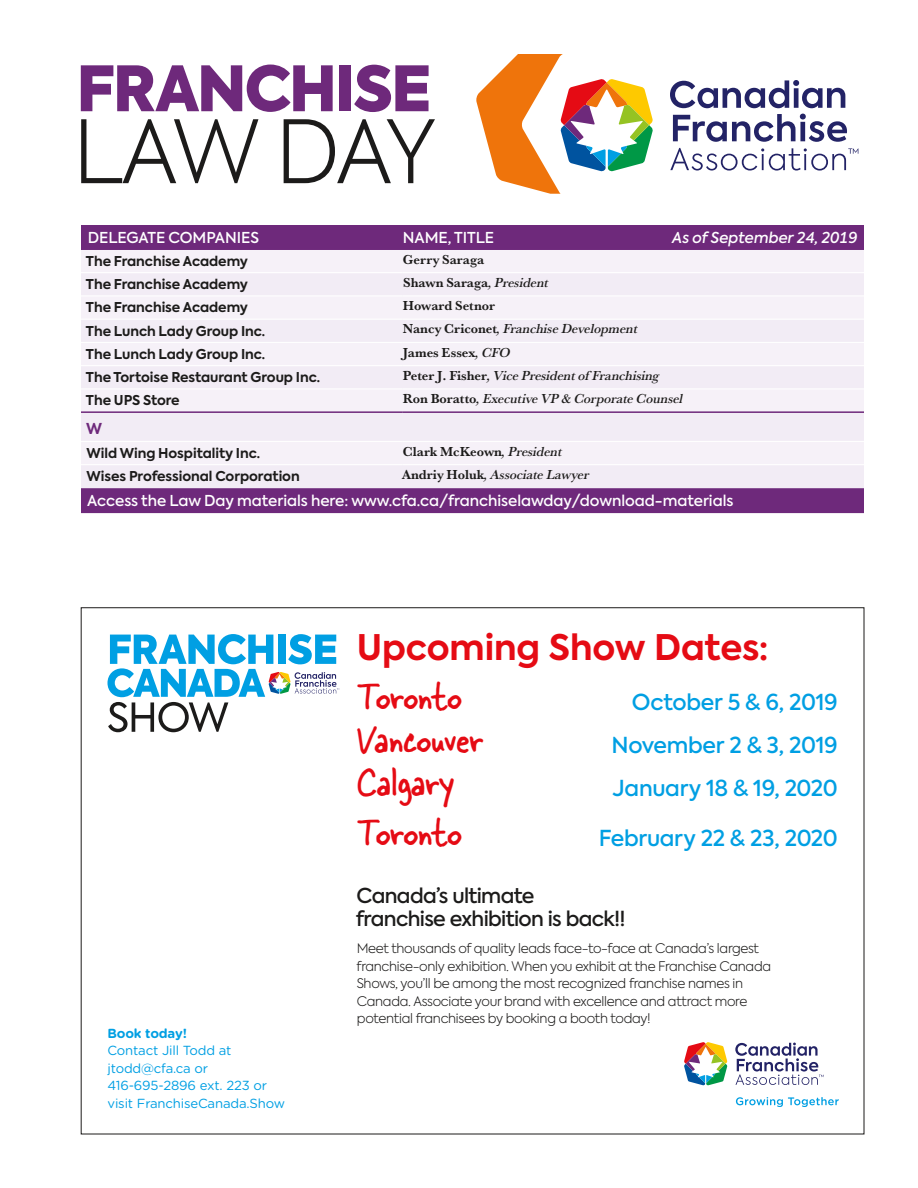
<style>
.page{position:relative;width:918px;height:1188px;background:#fff}
.page>*{position:absolute;margin:0;border:0;box-sizing:border-box;transform-origin:0 0}
.t1{font:43.8px "Skippy Sharp";letter-spacing:-.01em;color:#e50b14}
.t2{font:700 35.1px "Axiforma";letter-spacing:-.005em;color:#e50b14}
.t3{font:500 21.9px "Axiforma";letter-spacing:-.015em;color:#009fe3}
.t4{font:500 20.4px/23.4px "Axiforma";letter-spacing:-.035em;color:#1c1b1a}
.t5{font:500 15px "Axiforma";color:#fff}
.t6{font:italic 500 15px "Axiforma";letter-spacing:-.005em;color:#fff}
.t7{font:700 15px "Axiforma";color:#6e297b}
.t8{font:700 13.5px "Axiforma";letter-spacing:-.005em;color:#1c1b1a}
.t9{font:italic 500 13.5px "Baskerville URW";letter-spacing:-.005em;color:#1c1b1a}
.t10{font:700 13.5px "Baskerville URW";color:#1c1b1a}
.t11{font:300 13.2px/17.5px "Axiforma";letter-spacing:-.025em;color:#1c1b1a}
.t12{font:13.2px/17.5px "Gotham Rounded";letter-spacing:-.015em;color:#009fe3}
.t13{font:700 13.2px "Gotham Rounded";letter-spacing:-.015em;color:#009fe3}
.s1{font-weight:500;font-style:italic}
.s2{font-weight:700;font-style:normal}
</style>
<div class="page">
<svg style="left:670px;top:80px;width:175px;height:28px"></svg>
<svg style="left:673px;top:114px;width:174px;height:28px"></svg>
<svg style="left:670px;top:148px;width:188px;height:23px"></svg>
<svg style="left:476px;top:54px;width:177px;height:140px"></svg>
<svg style="left:81px;top:65px;width:252px;height:47px"></svg>
<div style="left:339px;top:65px;width:12px;height:46px;background:#6e297b"></div>
<svg style="left:354px;top:65px;width:75px;height:47px"></svg>
<svg style="left:81px;top:119px;width:177px;height:64px"></svg>
<svg style="left:284px;top:119px;width:151px;height:64px"></svg>
<div style="left:81px;top:225px;width:783px;height:288px;background:#6e297b"></div>
<div style="left:81px;top:250px;width:783px;height:22px;background:#f6f1f8"></div>
<div style="left:81px;top:273px;width:783px;height:215px;background:#f2ecf5"></div>
<hr style="left:81px;top:272px;width:322px;height:1px;background:#fff">
<hr style="left:403px;top:272px;width:461px;height:1px;background:#fff">
<hr style="left:81px;top:295px;width:322px;height:1px;background:#fff">
<hr style="left:403px;top:295px;width:461px;height:1px;background:#fff">
<hr style="left:81px;top:319px;width:322px;height:1px;background:#fff">
<hr style="left:403px;top:319px;width:461px;height:1px;background:#fff">
<hr style="left:81px;top:342px;width:322px;height:1px;background:#fff">
<hr style="left:403px;top:342px;width:461px;height:1px;background:#fff">
<hr style="left:81px;top:365px;width:322px;height:1px;background:#fff">
<hr style="left:403px;top:365px;width:461px;height:1px;background:#fff">
<hr style="left:81px;top:388px;width:322px;height:1px;background:#fff">
<hr style="left:403px;top:388px;width:461px;height:1px;background:#fff">
<hr style="left:81px;top:441px;width:322px;height:1px;background:#fff">
<hr style="left:403px;top:441px;width:461px;height:1px;background:#fff">
<hr style="left:81px;top:464px;width:322px;height:1px;background:#fff">
<hr style="left:403px;top:464px;width:461px;height:1px;background:#fff">
<hr style="left:81px;top:411px;width:322px;height:2px;background:#6e297b">
<hr style="left:403px;top:411px;width:461px;height:2px;background:#6e297b">
<svg style="left:107px;top:634px;width:232px;height:98px"></svg>
<svg style="left:735px;top:1043px;width:89px;height:42px"></svg>
<svg style="left:736px;top:1097px;width:103px;height:10px"></svg>
<svg style="left:684px;top:1042px;width:43px;height:43px"></svg>
<p class="t5" style="left:88px;top:228px;width:173px">DELEGATE COMPANIES</p>
<p class="t5" style="left:403px;top:228px;width:93px">NAME, TITLE</p>
<p class="t6" style="left:672px;top:228px;width:187px">As of September 24, 2019</p>
<p class="t8" style="left:86px;top:252px;width:163px">The Franchise Academy</p>
<p class="t10" style="left:403px;top:250px;width:83px">Gerry Saraga</p>
<p class="t8" style="left:86px;top:275px;width:163px">The Franchise Academy</p>
<p class="t10" style="left:403px;top:273px;width:147px">Shawn Saraga<span class="s1">, President</span></p>
<p class="t8" style="left:86px;top:298px;width:164px">The Franchise Academy</p>
<p class="t10" style="left:403px;top:296px;width:94px">Howard Setnor</p>
<p class="t8" style="left:86px;top:322px;width:181px">The Lunch Lady Group Inc.</p>
<p class="t9" style="left:403px;top:320px;width:237px"><span class="s2">Nancy Criconet</span>, Franchise Development</p>
<p class="t8" style="left:86px;top:345px;width:181px">The Lunch Lady Group Inc.</p>
<p class="t10" style="left:403px;top:343px;width:109px">James Essex<span class="s1">, CFO</span></p>
<p class="t8" style="left:86px;top:368px;width:236px">The Tortoise Restaurant Group Inc.</p>
<p class="t9" style="left:403px;top:366px;width:258px"><span class="s2">Peter J. Fisher</span>, Vice President of Franchising</p>
<p class="t8" style="left:86px;top:391px;width:95px">The UPS Store</p>
<p class="t9" style="left:403px;top:389px;width:282px"><span class="s2">Ron Boratto</span>, Executive VP &amp; Corporate Counsel</p>
<p class="t7" style="left:86px;top:418px;width:17px">W</p>
<p class="t8" style="left:87px;top:444px;width:175px">Wild Wing Hospitality Inc.</p>
<p class="t10" style="left:403px;top:442px;width:161px">Clark McKeown<span class="s1">, President</span></p>
<p class="t8" style="left:87px;top:467px;width:215px">Wises Professional Corporation</p>
<p class="t9" style="left:402px;top:465px;width:189px"><span class="s2">Andriy Holuk</span>, Associate Lawyer</p>
<p class="t5" style="left:87px;top:491px;width:648px">Access the Law Day materials here: www.cfa.ca/franchiselawday/download-materials</p>
<h2 class="t2" style="left:357px;top:623px;width:413px">Upcoming Show Dates:</h2>
<h1 class="t1" style="left:357px;top:664px;width:106px">Toronto</h1>
<h3 class="t3" style="left:632px;top:687px;width:207px">October 5 &amp; 6, 2019</h3>
<h1 class="t1" style="left:357px;top:707px;width:129px">Vancouver</h1>
<h3 class="t3" style="left:611px;top:730px;width:228px">November 2 &amp; 3, 2019</h3>
<h1 class="t1" style="left:357px;top:750px;width:99px">Calgary</h1>
<h3 class="t3" style="left:613px;top:774px;width:227px">January 18 &amp; 19, 2020</h3>
<h1 class="t1" style="left:357px;top:800px;width:106px">Toronto</h1>
<h3 class="t3" style="left:599px;top:823px;width:241px">February 22 &amp; 23, 2020</h3>
<p class="t13" style="left:107px;top:1023px;width:81px">Book today!</p>
<p class="t12" style="left:107px;top:1041px;width:179px">Contact Jill Todd at jtodd@cfa.ca or<br>416-695-2896 ext. 223 or visit FranchiseCanada.Show</p>
<h3 class="t4" style="left:356px;top:884px;width:271px">Canada’s ultimate franchise exhibition is back!!</h3>
<p class="t11" style="left:357px;top:939px;width:416px">Meet thousands of quality leads face-to-face at Canada’s largest franchise-only exhibition. When you exhibit at the Franchise Canada Shows, you’ll be among the most recognized franchise names in Canada. Associate your brand with excellence and attract more potential franchisees by booking a booth today!</p>
</div>
